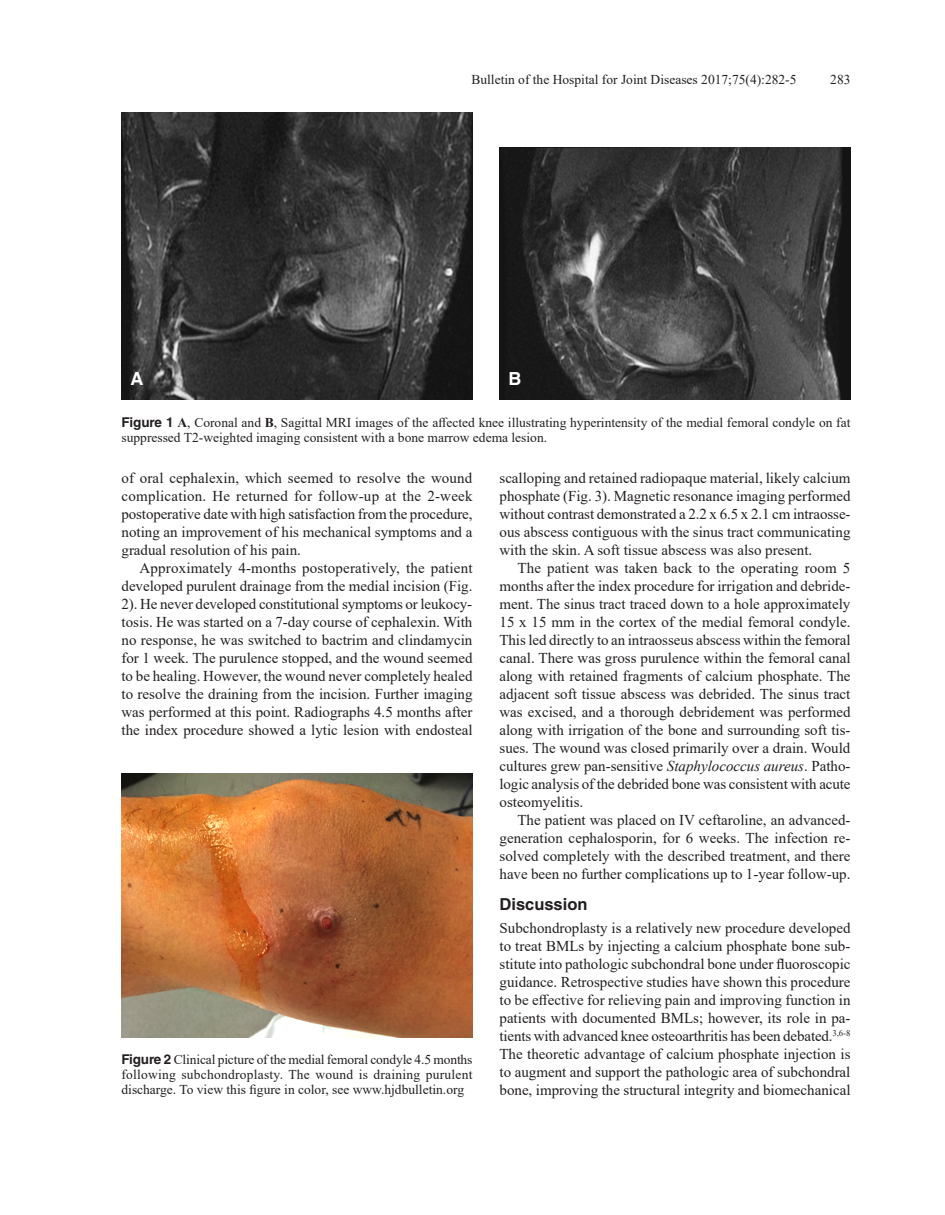
<style>
.page{position:relative;width:945px;height:1215px;background:#fff}
.page>*{position:absolute;margin:0;border:0;box-sizing:border-box;transform-origin:0 0}
.t1{font:700 18px "Helvetica LT Std";color:#fff}
.t2{font:700 16.5px "Helvetica LT Std";color:#231f20}
.t3{font:15px/18px "Times New Roman";color:#231f20;text-align:justify}
.t4{font:13.5px/15px "Times New Roman";color:#231f20}
.s1{font-family:"Helvetica LT Std";font-weight:700}
.s2{font-weight:700}
.s3{font-style:italic}
</style>
<div class="page">
<img style="left:122px;top:112px;width:350px;height:287px">
<img style="left:500px;top:148px;width:350px;height:251px">
<img style="left:122px;top:774px;width:350px;height:263px">
<p class="t4" style="left:471px;top:72px;width:327px">Bulletin of the Hospital for Joint Diseases 2017;75(4):282-5</p>
<p class="t4" style="left:830px;top:72px;width:22px">283</p>
<p class="t1" style="left:130px;top:368px;width:14px">A</p>
<p class="t1" style="left:508px;top:368px;width:14px">B</p>
<p class="t4" style="left:122px;top:415px;width:731px"><span class="s1">Figure 1</span> <span class="s2">A</span>, Coronal and <span class="s2">B</span>, Sagittal MRI images of the affected knee illustrating hyperintensity of the medial femoral condyle on fat suppressed T2-weighted imaging consistent with a bone marrow edema lesion.</p>
<p class="t3" style="left:122px;top:468px;width:353px">of oral cephalexin, which seemed to resolve the wound complication. He returned for follow-up at the 2-week postoperative date with high satisfaction from the procedure, noting an improvement of his mechanical symptoms and a gradual resolution of his pain.</p>
<p class="t3" style="left:122px;top:558px;width:353px;text-indent:18px">Approximately 4-months postoperatively, the patient developed purulent drainage from the medial incision (Fig.<br>2). He never developed constitutional symptoms or leukocy&shy;tosis. He was started on a 7-day course of cephalexin. With no response, he was switched to bactrim and clindamycin for 1 week. The purulence stopped, and the wound seemed to be healing. However, the wound never completely healed to resolve the draining from the incision. Further imaging was performed at this point. Radiographs 4.5 months after the index procedure showed a lytic lesion with endosteal</p>
<p class="t4" style="left:122px;top:1051px;width:353px;text-align:justify"><span class="s1">Figure 2</span> Clinical picture of the medial femoral condyle 4.5 months following subchondroplasty. The wound is draining purulent discharge. To view this figure in color, see www.hjdbulletin.org</p>
<p class="t3" style="left:500px;top:468px;width:353px">scalloping and retained radiopaque material, likely calcium phosphate (Fig. 3). Magnetic resonance imaging performed without contrast demonstrated a 2.2 x 6.5 x 2.1 cm intraosse&shy;ous abscess contiguous with the sinus tract communicating with the skin. A soft tissue abscess was also present.</p>
<p class="t3" style="left:500px;top:558px;width:353px;text-indent:18px">The patient was taken back to the operating room 5 months after the index procedure for irrigation and debride&shy;ment. The sinus tract traced down to a hole approximately 15 x 15 mm in the cortex of the medial femoral condyle.<br>This led directly to an intraosseus abscess within the femoral canal. There was gross purulence within the femoral canal along with retained fragments of calcium phosphate. The adjacent soft tissue abscess was debrided. The sinus tract was excised, and a thorough debridement was performed along with irrigation of the bone and surrounding soft tis&shy;sues. The wound was closed primarily over a drain. Would cultures grew pan-sensitive <span class="s3">Staphylococcus aureus</span>. Patho&shy;logic analysis of the debrided bone was consistent with acute osteomyelitis.</p>
<p class="t3" style="left:500px;top:810px;width:353px;text-indent:18px">The patient was placed on IV ceftaroline, an advanced&shy;generation cephalosporin, for 6 weeks. The infection re&shy;solved completely with the described treatment, and there have been no further complications up to 1-year follow-up.</p>
<p class="t2" style="left:500px;top:895px;width:90px">Discussion</p>
<p class="t3" style="left:500px;top:918px;width:353px">Subchondroplasty is a relatively new procedure developed to treat BMLs by injecting a calcium phosphate bone sub&shy;stitute into pathologic subchondral bone under fluoroscopic guidance. Retrospective studies have shown this procedure to be effective for relieving pain and improving function in patients with documented BMLs; however, its role in pa&shy;tients with advanced knee osteoarthritis has been debated.<sup>3,6-8<br></sup>The theoretic advantage of calcium phosphate injection is to augment and support the pathologic area of subchondral bone, improving the structural integrity and biomechanical</p>
</div>
